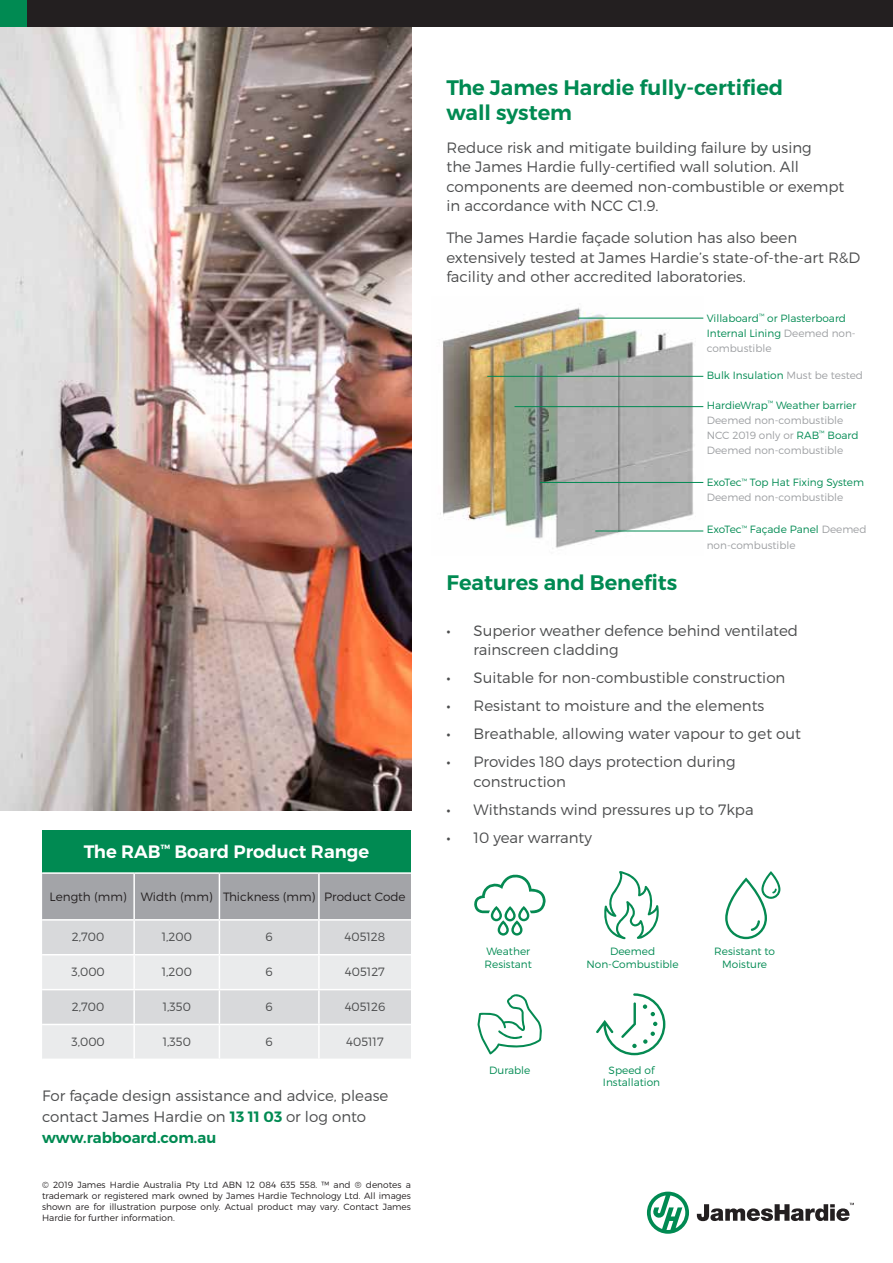
<style>
.page{position:relative;width:893px;height:1263px;background:#fff}
.page>*{position:absolute;margin:0;border:0;box-sizing:border-box;transform-origin:0 0}
.t1{font:600 21px/25.5px "Montserrat";color:#008a52}
.t2{font:600 18px "Montserrat";color:#fff}
.t3{font:300 15px/19.5px "Montserrat";color:#4b4c4d}
.t4{font:300 12px "Montserrat";color:#4b4c4d}
.t5{font:300 12px "Montserrat";color:#231f20}
.t6{font:300 10.5px/12.6px "Montserrat";color:#008a52;text-align:center}
.t7{font:300 10.5px/15px "Montserrat";color:#9d9fa2}
.t8{font:300 9px/10.8px "Montserrat";color:#231f20;text-align:justify}
.s1{font-weight:600;color:#008a52}
.s2{color:#9d9fa2}
.s3{color:#008a52}
.s4{font-weight:400}
</style>
<div class="page">
<img style="left:0;top:26px;width:411px;height:784px">
<div style="left:0;top:0;width:893px;height:26px;background:#231f20"></div>
<div style="left:0;top:0;width:26px;height:26px;background:#008a52"></div>
<div style="left:42px;top:830px;width:369px;height:43px;background:#008a52"></div>
<svg style="left:42px;top:874px;width:369px;height:184px"></svg>
<hr style="left:42px;top:872px;width:92px;height:2px;background:#fff">
<hr style="left:134px;top:872px;width:85px;height:2px;background:#fff">
<hr style="left:133px;top:874px;width:2px;height:45px;background:#fff">
<hr style="left:219px;top:872px;width:100px;height:2px;background:#fff">
<hr style="left:219px;top:874px;width:1px;height:45px;background:#fff">
<hr style="left:319px;top:872px;width:92px;height:2px;background:#fff">
<hr style="left:318px;top:874px;width:2px;height:45px;background:#fff">
<hr style="left:42px;top:919px;width:92px;height:2px;background:#fff">
<hr style="left:134px;top:919px;width:85px;height:2px;background:#fff">
<hr style="left:133px;top:921px;width:2px;height:33px;background:#fff">
<hr style="left:219px;top:919px;width:100px;height:2px;background:#fff">
<hr style="left:219px;top:921px;width:1px;height:33px;background:#fff">
<hr style="left:319px;top:919px;width:92px;height:2px;background:#fff">
<hr style="left:318px;top:921px;width:2px;height:33px;background:#fff">
<hr style="left:42px;top:954px;width:92px;height:1px;background:#fff">
<hr style="left:134px;top:954px;width:85px;height:1px;background:#fff">
<hr style="left:133px;top:955px;width:2px;height:34px;background:#fff">
<hr style="left:219px;top:954px;width:100px;height:1px;background:#fff">
<hr style="left:219px;top:955px;width:1px;height:34px;background:#fff">
<hr style="left:319px;top:954px;width:92px;height:1px;background:#fff">
<hr style="left:318px;top:955px;width:2px;height:34px;background:#fff">
<hr style="left:42px;top:989px;width:92px;height:1px;background:#fff">
<hr style="left:134px;top:989px;width:85px;height:1px;background:#fff">
<hr style="left:133px;top:990px;width:2px;height:34px;background:#fff">
<hr style="left:219px;top:989px;width:100px;height:1px;background:#fff">
<hr style="left:219px;top:990px;width:1px;height:34px;background:#fff">
<hr style="left:319px;top:989px;width:92px;height:1px;background:#fff">
<hr style="left:318px;top:990px;width:2px;height:34px;background:#fff">
<hr style="left:42px;top:1024px;width:92px;height:1px;background:#fff">
<hr style="left:134px;top:1024px;width:85px;height:1px;background:#fff">
<hr style="left:133px;top:1025px;width:2px;height:33px;background:#fff">
<hr style="left:219px;top:1024px;width:100px;height:1px;background:#fff">
<hr style="left:219px;top:1025px;width:1px;height:33px;background:#fff">
<hr style="left:319px;top:1024px;width:92px;height:1px;background:#fff">
<hr style="left:318px;top:1025px;width:2px;height:33px;background:#fff">
<svg style="left:647px;top:1191px;width:42px;height:43px"></svg>
<svg style="left:697px;top:1203px;width:157px;height:18px"></svg>
<svg style="left:604px;top:871px;width:55px;height:68px"></svg>
<svg style="left:474px;top:874px;width:72px;height:61px"></svg>
<svg style="left:725px;top:871px;width:55px;height:68px"></svg>
<svg style="left:596px;top:993px;width:69px;height:62px"></svg>
<svg style="left:477px;top:994px;width:65px;height:60px"></svg>
<img style="left:440px;top:307px;width:263px;height:241px">
<hr style="left:578px;top:318px;width:125px;height:1px;background:#008a52">
<hr style="left:487px;top:376px;width:216px;height:1px;background:#008a52">
<hr style="left:514px;top:406px;width:189px;height:1px;background:#008a52">
<hr style="left:540px;top:482px;width:163px;height:1px;background:#008a52">
<hr style="left:595px;top:531px;width:108px;height:1px;background:#008a52">
<p class="t2" style="left:84px;top:841px;width:287px">The RAB<sup>™</sup> Board Product Range</p>
<p class="t5" style="left:50px;top:889px;width:358px">Length (mm) Width (mm) Thickness (mm) Product Code</p>
<p class="t4" style="left:72px;top:930px;width:34px">2,700</p>
<p class="t4" style="left:162px;top:930px;width:32px">1,200</p>
<p class="t4" style="left:266px;top:930px;width:9px">6</p>
<p class="t4" style="left:345px;top:930px;width:42px">405128</p>
<p class="t4" style="left:71px;top:965px;width:35px">3,000</p>
<p class="t4" style="left:162px;top:965px;width:32px">1,200</p>
<p class="t4" style="left:266px;top:965px;width:9px">6</p>
<p class="t4" style="left:345px;top:965px;width:41px">405127</p>
<p class="t4" style="left:72px;top:999px;width:34px">2,700</p>
<p class="t4" style="left:163px;top:999px;width:30px">1,350</p>
<p class="t4" style="left:266px;top:999px;width:9px">6</p>
<p class="t4" style="left:345px;top:999px;width:42px">405126</p>
<p class="t4" style="left:72px;top:1034px;width:35px">3,000</p>
<p class="t4" style="left:163px;top:1034px;width:30px">1,350</p>
<p class="t4" style="left:266px;top:1034px;width:9px">6</p>
<p class="t4" style="left:346px;top:1034px;width:39px">405117</p>
<p class="t3" style="left:42px;top:1085px;width:348px;line-height:21px">For façade design assistance and advice, please contact James Hardie on <span class="s1">13 11 03</span> or log onto <span class="s1">www.rabboard.com.au</span></p>
<p class="t8" style="left:42px;top:1179px;width:370px">© 2019 James Hardie Australia Pty Ltd ABN 12 084 635 558. ™ and ® denotes a trademark or registered mark owned by James Hardie Technology Ltd. All images shown are for illustration purpose only. Actual product may vary. Contact James Hardie for further information.</p>
<h1 class="t1" style="left:446px;top:75px;width:338px">The James Hardie fully-certified wall system</h1>
<p class="t3" style="left:446px;top:137px;width:399px">Reduce risk and mitigate building failure by using<br>the James Hardie fully-certified wall solution. All components are deemed non-combustible or exempt in accordance with NCC C1.9.</p>
<p class="t3" style="left:446px;top:228px;width:415px">The James Hardie façade solution has also been extensively tested at James Hardie’s state-of-the-art R&amp;D facility and other accredited laboratories.</p>
<p class="t6" style="left:707px;top:310px;width:151px;line-height:15px;text-align:left">Villaboard<sup>™</sup> or Plasterboard<br>Internal Lining <span class="s2">Deemed non&shy;combustible</span></p>
<p class="t6" style="left:707px;top:369px;width:158px">Bulk Insulation <span class="s2">Must be tested</span></p>
<p class="t7" style="left:707px;top:397px;width:153px"><span class="s3">HardieWrap</span><sup>™</sup> <span class="s3">Weather barrier<br></span>Deemed non-combustible<br>NCC 2019 only or <span class="s3">RAB</span><sup>™</sup> <span class="s3">Board<br></span>Deemed non-combustible</p>
<p class="t6" style="left:707px;top:475px;width:159px;line-height:15px;text-align:left">ExoTec<sup>™</sup> Top Hat Fixing System<br><span class="s2">Deemed non-combustible</span></p>
<p class="t7" style="left:707px;top:522px;width:161px"><span class="s3">ExoTec</span><sup>™</sup> <span class="s3">Façade Panel</span> Deemed non-combustible</p>
<h1 class="t1" style="left:447px;top:570px;width:232px">Features and Benefits</h1>
<p class="t3" style="left:474px;top:620px;width:326px;text-indent:-27px"><span class="s4">•</span> Superior weather defence behind ventilated rainscreen cladding</p>
<p class="t3" style="left:447px;top:668px;width:340px"><span class="s4">•</span> Suitable for non-combustible construction</p>
<p class="t3" style="left:447px;top:696px;width:319px"><span class="s4">•</span> Resistant to moisture and the elements</p>
<p class="t3" style="left:447px;top:724px;width:356px"><span class="s4">•</span> Breathable, allowing water vapour to get out</p>
<p class="t3" style="left:474px;top:752px;width:263px;text-indent:-27px"><span class="s4">•</span> Provides 180 days protection during construction</p>
<p class="t3" style="left:447px;top:799px;width:309px"><span class="s4">•</span> Withstands wind pressures up to 7kpa</p>
<p class="t3" style="left:447px;top:827px;width:147px"><span class="s4">•</span> 10 year warranty</p>
<p class="t6" style="left:485px;top:945px;width:49px;text-align:left">Weather<br>Resistant</p>
<p class="t6" style="left:586px;top:945px;width:94px">Deemed<br>Non-Combustible</p>
<p class="t6" style="left:714px;top:945px;width:62px">Resistant to<br>Moisture</p>
<p class="t6" style="left:489px;top:1063px;width:43px">Durable</p>
<p class="t6" style="left:603px;top:1063px;width:59px">Speed of<br>Installation</p>
</div>
